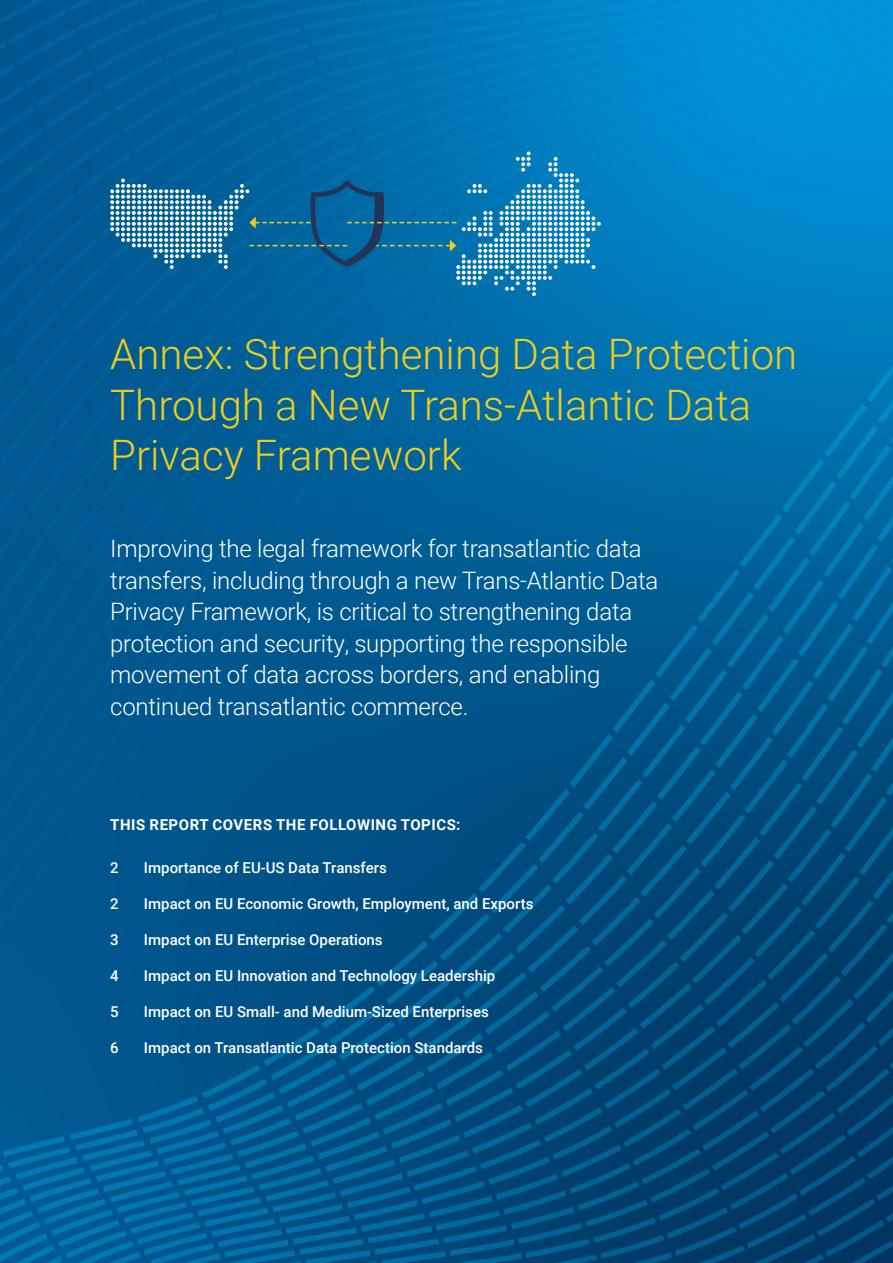
<style>
.page{position:relative;width:893px;height:1263px;background:#fff}
.page>*{position:absolute;margin:0;border:0;box-sizing:border-box;transform-origin:0 0}
.t1{font:300 42px/50.4px "Roboto";color:#ebce1f}
.t2{font:300 24px/31.5px "Roboto";letter-spacing:-.01em;color:#fff}
.t3{font:500 15px "Roboto";color:#fff}
.t4{font:700 15px "Roboto";letter-spacing:.035em;color:#fff}
</style>
<div class="page">
<img style="left:0;top:0;width:893px;height:1263px">
<svg style="left:110px;top:152px;width:491px;height:144px;background:#1b78ac"></svg>
<h1 class="t1" style="left:110px;top:327px;width:688px">Annex: Strengthening Data Protection<br>Through a New Trans-Atlantic Data<br>Privacy Framework</h1>
<p class="t2" style="left:110px;top:532px;width:550px">Improving the legal framework for transatlantic data transfers, including through a new Trans-Atlantic Data Privacy Framework, is critical to strengthening data protection and security, supporting the responsible movement of data across borders, and enabling continued transatlantic commerce.</p>
<p class="t4" style="left:110px;top:814px;width:352px">THIS REPORT COVERS THE FOLLOWING TOPICS:</p>
<p class="t3" style="left:110px;top:857px;width:10px">2</p>
<p class="t3" style="left:144px;top:857px;width:244px">Importance of EU-US Data Transfers</p>
<p class="t3" style="left:110px;top:893px;width:10px">2</p>
<p class="t3" style="left:144px;top:893px;width:391px">Impact on EU Economic Growth, Employment, and Exports</p>
<p class="t3" style="left:110px;top:929px;width:10px">3</p>
<p class="t3" style="left:144px;top:929px;width:240px">Impact on EU Enterprise Operations</p>
<p class="t3" style="left:110px;top:965px;width:10px">4</p>
<p class="t3" style="left:144px;top:965px;width:353px">Impact on EU Innovation and Technology Leadership</p>
<p class="t3" style="left:110px;top:1001px;width:10px">5</p>
<p class="t3" style="left:144px;top:1001px;width:346px">Impact on EU Small- and Medium-Sized Enterprises</p>
<p class="t3" style="left:110px;top:1037px;width:10px">6</p>
<p class="t3" style="left:144px;top:1037px;width:340px">Impact on Transatlantic Data Protection Standards</p>
</div>
